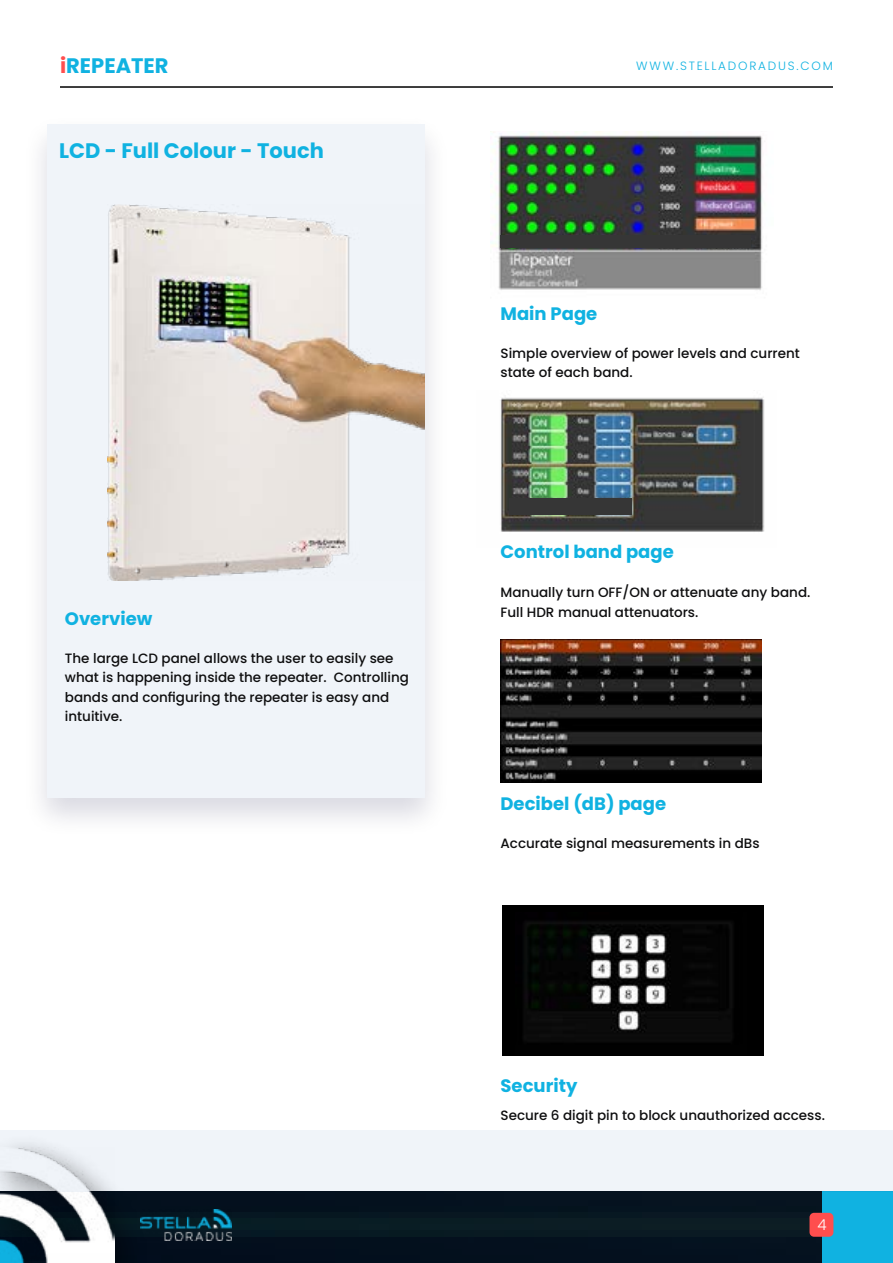
<style>
.page{position:relative;width:893px;height:1263px;background:#fff}
.page>*{position:absolute;margin:0;border:0;box-sizing:border-box;transform-origin:0 0}
.t1{font:700 21px "Poppins";color:#10b2e1}
.t2{font:700 18px "Poppins";color:#10b2e1}
.t3{font:300 15px "Poppins";color:#fff}
.t4{font:500 13.5px/19.5px "Poppins";color:#0e0e0f}
.t5{font:300 12px "Poppins";letter-spacing:.15em;color:#10b2e1}
.s1{color:#ff4e4e}
</style>
<div class="page">
<div style="left:821px;top:1191px;width:72px;height:72px;background:#10b2e1"></div>
<img style="left:150px;top:1191px;width:671px;height:72px">
<img style="left:150px;top:1209px;width:82px;height:31px">
<div style="left:809px;top:1213px;width:24px;height:24px;background:#ff4e4e;border-radius:4px"></div>
<hr style="left:60px;top:86px;width:773px;height:2px;background:#000">
<div style="left:0;top:1134px;width:150px;height:129px;background:#03101c"></div>
<img style="left:0;top:1191px;width:114px;height:72px">
<div style="left:22px;top:114px;width:429px;height:725px;background:#00033a;opacity:.15"></div>
<div style="left:47px;top:125px;width:378px;height:673px;background:#f0f4f9"></div>
<div style="left:0;top:1130px;width:893px;height:61px;background:#f0f4f9"></div>
<img style="left:500px;top:639px;width:262px;height:143px">
<img style="left:107px;top:204px;width:318px;height:376px">
<img style="left:490px;top:132px;width:275px;height:158px">
<img style="left:500px;top:397px;width:265px;height:135px">
<div style="left:502px;top:905px;width:261px;height:150px;background:#000"></div>
<img style="left:524px;top:921px;width:208px;height:120px">
<div style="left:500px;top:235px;width:251px;height:13px;background:#363636"></div>
<div style="left:509px;top:498px;width:123px;height:17px;background:#363636"></div>
<h1 class="t1" style="left:60px;top:53px;width:110px"><span class="s1">i</span>REPEATER</h1>
<p class="t5" style="left:636px;top:59px;width:198px">WWW.STELLADORADUS.COM</p>
<h1 class="t1" style="left:59px;top:139px;width:266px">LCD - Full Colour - Touch</h1>
<h2 class="t2" style="left:65px;top:609px;width:89px">Overview</h2>
<p class="t4" style="left:65px;top:648px;width:346px">The large LCD panel allows the user to easily see what is happening inside the repeater. Controlling bands and configuring the repeater is easy and intuitive.</p>
<h2 class="t2" style="left:500px;top:303px;width:98px">Main Page</h2>
<p class="t4" style="left:500px;top:343px;width:301px">Simple overview of power levels and current state of each band.</p>
<h2 class="t2" style="left:500px;top:541px;width:175px">Control band page</h2>
<p class="t4" style="left:500px;top:583px;width:311px">Manually turn OFF/ON or attenuate any band.<br>Full HDR manual attenuators.</p>
<h2 class="t2" style="left:500px;top:793px;width:167px">Decibel (dB) page</h2>
<p class="t4" style="left:500px;top:833px;width:261px">Accurate signal measurements in dBs</p>
<h2 class="t2" style="left:500px;top:1075px;width:78px">Security</h2>
<p class="t4" style="left:500px;top:1106px;width:326px">Secure 6 digit pin to block unauthorized access.</p>
<p class="t3" style="left:817px;top:1216px;width:11px">4</p>
</div>
